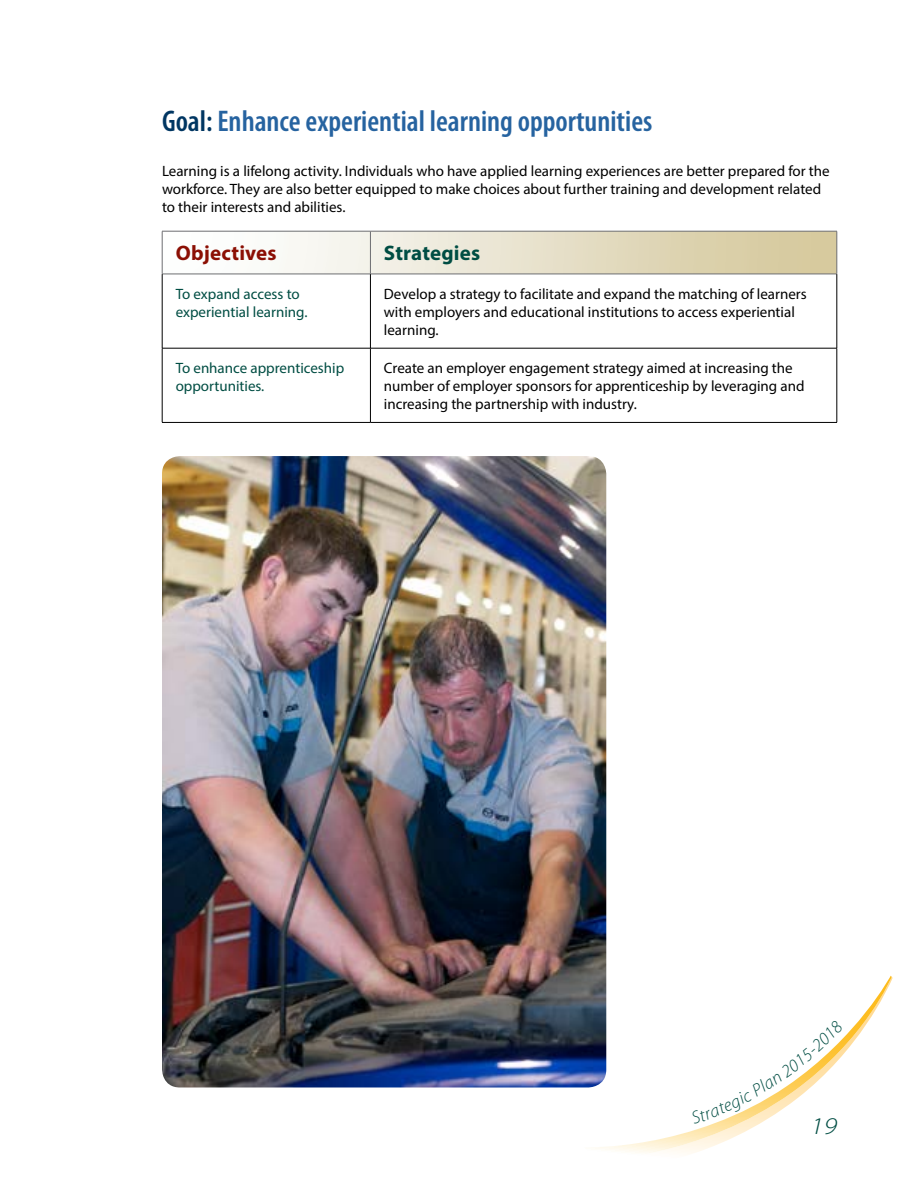
<style>
.page{position:relative;width:918px;height:1188px;background:#fff}
.page>*{position:absolute;margin:0;border:0;box-sizing:border-box;transform-origin:0 0}
.titre_2e_niveau_Goal{font:600 condensed 30px "Myriad Pro";color:#2663a0}
.t1{font:italic 300 24px "Myriad Pro";color:#004d43;scale:1.2 1}
.tableau_titre_gras_r{font:700 21px "Myriad Pro";letter-spacing:.01em;color:#8b0f04}
.tableau_titre_gras_v{font:700 21px "Myriad Pro";letter-spacing:.01em;color:#004d43}
.tableau_texte_ordina{font:15px/18px "Myriad Pro";color:#000}
.texte_principal{font:15px/18px "Myriad Pro";color:#000}
.tableau_texte_ordina-2{font:15px/18px "Myriad Pro";color:#004d43}
.s1{color:#003662}
</style>
<div class="page">
<svg style="left:595px;top:957px;width:298px;height:197px"></svg>
<svg style="left:163px;top:232px;width:674px;height:42px"></svg>
<hr style="left:370px;top:231px;width:1px;height:43px;background:#6d6e71">
<hr style="left:370px;top:348px;width:1px;height:74px;background:#000">
<hr style="left:162px;top:348px;width:1px;height:74px;background:#000">
<hr style="left:837px;top:348px;width:1px;height:74px;background:#000">
<hr style="left:162px;top:422px;width:208px;height:1px;background:#000">
<hr style="left:370px;top:422px;width:467px;height:1px;background:#000">
<hr style="left:162px;top:231px;width:208px;height:1px;background:#6d6e71">
<hr style="left:162px;top:231px;width:1px;height:43px;background:#6d6e71">
<hr style="left:370px;top:231px;width:467px;height:1px;background:#6d6e71">
<hr style="left:837px;top:231px;width:1px;height:43px;background:#6d6e71">
<hr style="left:162px;top:274px;width:208px;height:1px;background:#6d6e71">
<hr style="left:162px;top:274px;width:1px;height:74px;background:#000">
<hr style="left:162px;top:348px;width:208px;height:1px;background:#000">
<hr style="left:370px;top:274px;width:467px;height:1px;background:#6d6e71">
<hr style="left:370px;top:274px;width:1px;height:74px;background:#000">
<hr style="left:837px;top:274px;width:1px;height:74px;background:#000">
<hr style="left:370px;top:348px;width:467px;height:1px;background:#000">
<img style="left:162px;top:456px;width:444px;height:632px">
<svg style="left:690px;top:1020px;width:153px;height:105px"></svg>
<h1 class="titre_2e_niveau_Goal" style="left:162px;top:104px;width:492px"><span class="s1">Goal:</span> Enhance experiential learning opportunities</h1>
<p class="texte_principal" style="left:162px;top:161px;width:669px">Learning is a lifelong activity. Individuals who have applied learning experiences are better prepared for the workforce. They are also better equipped to make choices about further training and development related to their interests and abilities.</p>
<p class="tableau_titre_gras_r" style="left:176px;top:240px;width:103px">Objectives</p>
<p class="tableau_titre_gras_v" style="left:384px;top:240px;width:98px">Strategies</p>
<p class="tableau_texte_ordina-2" style="left:176px;top:284px;width:133px">To expand access to experiential learning.</p>
<p class="tableau_texte_ordina" style="left:384px;top:284px;width:424px">Develop a strategy to facilitate and expand the matching of learners with employers and educational institutions to access experiential learning.</p>
<p class="tableau_texte_ordina-2" style="left:176px;top:359px;width:170px">To enhance apprenticeship opportunities.</p>
<p class="tableau_texte_ordina" style="left:384px;top:359px;width:422px">Create an employer engagement strategy aimed at increasing the number of employer sponsors for apprenticeship by leveraging and increasing the partnership with industry.</p>
<h2 class="t1" style="left:810px;top:1112px;width:24px">19</h2>
</div>
